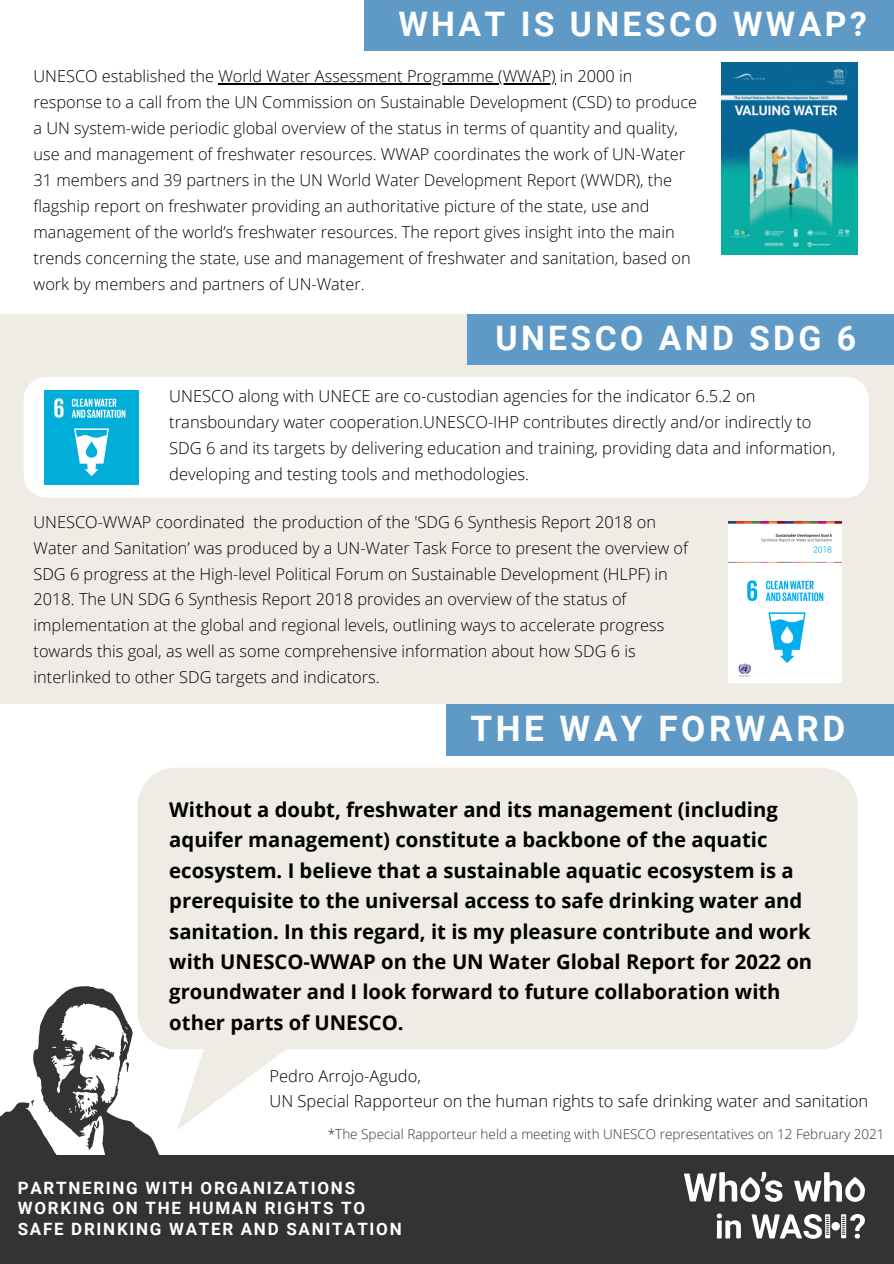
<style>
.page{position:relative;width:894px;height:1264px;background:#fff}
.page>*{position:absolute;margin:0;border:0;box-sizing:border-box;transform-origin:0 0}
.t1{font:700 35.1px "Roboto";letter-spacing:.1em;color:#fff}
.t2{font:700 33.75px "Roboto";letter-spacing:.1em;color:#fff}
.t3{font:700 20.25px/30.5px "Open Sans";color:#000}
.t4{font:700 16.95px/20.4px "Roboto";letter-spacing:.1em;color:#fff}
.t5{font:300 16.5px/26px "Open Sans";color:#000}
.t6{font:300 16.35px/26px "Open Sans";color:#000}
.t7{font:300 13.5px "Open Sans";color:#333234}
</style>
<div class="page">
<div style="left:446px;top:703px;width:447px;height:52px;background:#5f9ac6"></div>
<svg style="left:0;top:986px;width:160px;height:169px"></svg>
<svg style="left:86px;top:1120px;width:13px;height:29px"></svg>
<svg style="left:31px;top:1099px;width:3px;height:7px"></svg>
<svg style="left:88px;top:1079px;width:3px;height:4px"></svg>
<svg style="left:89px;top:1044px;width:26px;height:16px"></svg>
<svg style="left:77px;top:1094px;width:15px;height:20px"></svg>
<svg style="left:125px;top:1034px;width:162px;height:96px"></svg>
<div style="left:138px;top:767px;width:719px;height:282px;background:#efece6;border-radius:37px"></div>
<div style="left:0;top:314px;width:893px;height:389px;background:#efece6"></div>
<div style="left:467px;top:314px;width:426px;height:50px;background:#5f9ac6"></div>
<div style="left:364px;top:0;width:529px;height:51px;background:#5f9ac6"></div>
<img style="left:721px;top:62px;width:136px;height:193px">
<img style="left:728px;top:521px;width:113px;height:161px">
<div style="left:24px;top:377px;width:844px;height:120px;background:#fff;border-radius:22px"></div>
<img style="left:45px;top:390px;width:93px;height:94px">
<hr style="left:218px;top:83px;width:337px;height:2px;background:#000">
<div style="left:0;top:1155px;width:893px;height:108px;background:#333234"></div>
<svg style="left:794px;top:1172px;width:70px;height:30px"></svg>
<svg style="left:684px;top:1171px;width:98px;height:31px"></svg>
<svg style="left:716px;top:1213px;width:24px;height:25px"></svg>
<svg style="left:751px;top:1214px;width:114px;height:25px"></svg>
<p class="t2" style="left:398px;top:5px;width:470px">WHAT IS UNESCO WWAP?</p>
<p class="t6" style="left:33px;top:63px;width:665px">UNESCO established the World Water Assessment Programme (WWAP) in 2000 in response to a call from the UN Commission on Sustainable Development (CSD) to produce a UN system-wide periodic global overview of the status in terms of quantity and quality, use and management of freshwater resources. WWAP coordinates the work of UN-Water 31 members and 39 partners in the UN World Water Development Report (WWDR), the flagship report on freshwater providing an authoritative picture of the state, use and management of the world’s freshwater resources. The report gives insight into the main trends concerning the state, use and management of freshwater and sanitation, based on work by members and partners of UN-Water.</p>
<p class="t2" style="left:495px;top:318px;width:362px">UNESCO AND SDG 6</p>
<p class="t5" style="left:169px;top:383px;width:667px">UNESCO along with UNECE are co-custodian agencies for the indicator 6.5.2 on transboundary water cooperation.UNESCO-IHP contributes directly and/or indirectly to SDG 6 and its targets by delivering education and training, providing data and information, developing and testing tools and methodologies.</p>
<p class="t6" style="left:33px;top:508px;width:655px">UNESCO-WWAP coordinated the production of the 'SDG 6 Synthesis Report 2018 on Water and Sanitation’ was produced by a UN-Water Task Force to present the overview of SDG 6 progress at the High-level Political Forum on Sustainable Development (HLPF) in 2018. The UN SDG 6 Synthesis Report 2018 provides an overview of the status of implementation at the global and regional levels, outlining ways to accelerate progress towards this goal, as well as some comprehensive information about how SDG 6 is interlinked to other SDG targets and indicators.</p>
<p class="t1" style="left:470px;top:708px;width:376px">THE WAY FORWARD</p>
<p class="t3" style="left:169px;top:793px;width:644px">Without a doubt, freshwater and its management (including aquifer management) constitute a backbone of the aquatic ecosystem. I believe that a sustainable aquatic ecosystem is a prerequisite to the universal access to safe drinking water and sanitation. In this regard, it is my pleasure contribute and work with UNESCO-WWAP on the UN Water Global Report for 2022 on groundwater and I look forward to future collaboration with other parts of UNESCO.</p>
<p class="t5" style="left:269px;top:1062px;width:153px">Pedro Arrojo-Agudo,</p>
<p class="t5" style="left:269px;top:1087px;width:600px">UN Special Rapporteur on the human rights to safe drinking water and sanitation</p>
<p class="t7" style="left:328px;top:1124px;width:558px">*The Special Rapporteur held a meeting with UNESCO representatives on 12 February 2021</p>
<p class="t4" style="left:18px;top:1177px;width:349px">PARTNERING WITH ORGANIZATIONS<br>WORKING ON THE HUMAN RIGHTS TO</p>
<p class="t4" style="left:18px;top:1218px;width:385px">SAFE DRINKING WATER AND SANITATION</p>
</div>
